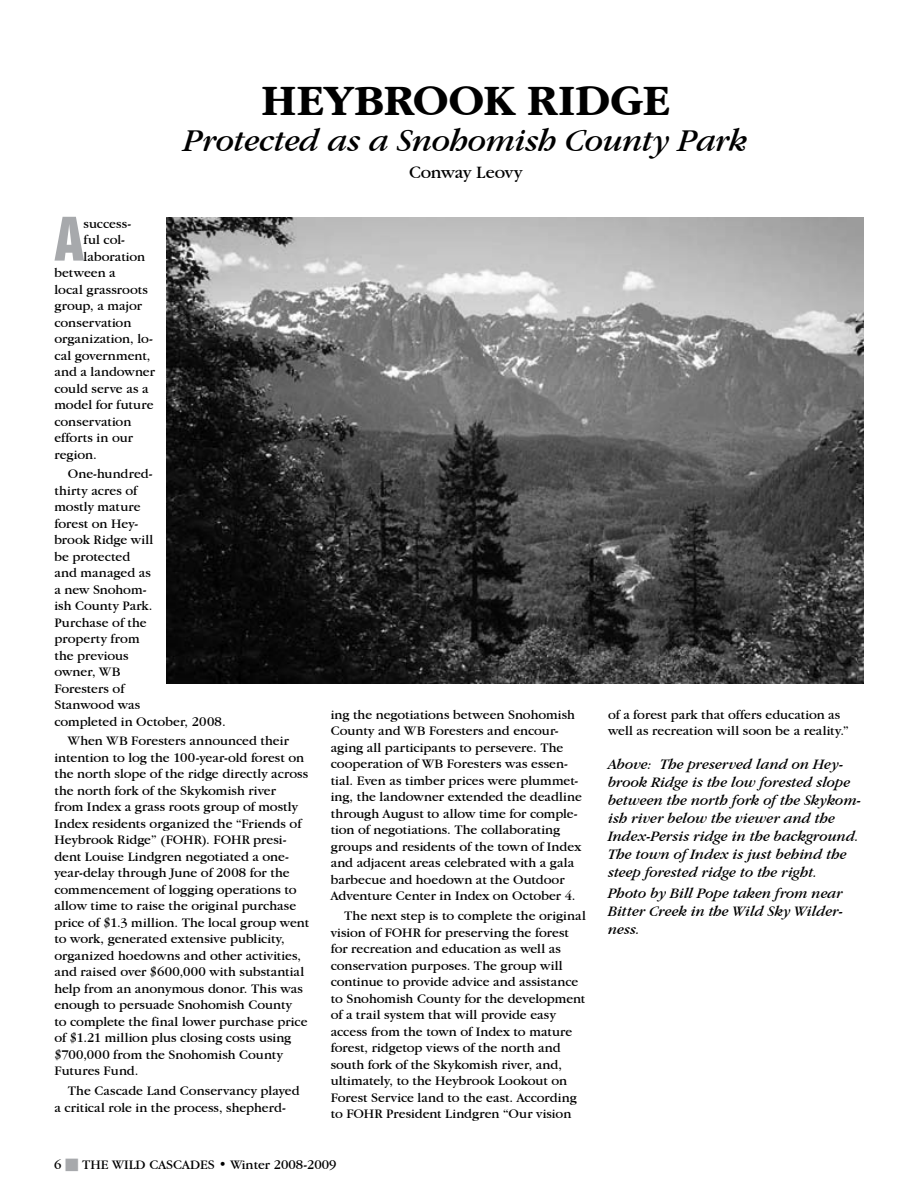
<style>
.page{position:relative;width:918px;height:1188px;background:#fff}
.page>*{position:absolute;margin:0;border:0;box-sizing:border-box;transform-origin:0 0}
.t1{font:54.75px "Swiss 921 BT Regular A";color:#a7a9ac}
.t2{font:700 45px "Garamond IT Cby BT";letter-spacing:.015em;color:#000}
.t3{font:italic 33px "Garamond IT Cby BT";letter-spacing:-.01em;color:#000}
.t4{font:18px "Garamond IT Cby BT";letter-spacing:-.015em;color:#000}
.t5{font:italic 15px/18px "Garamond IT Cby BT";letter-spacing:-.005em;color:#000}
.t6{font:13.5px/16.5px "Garamond IT Cby BT";color:#000}
.s1{color:#a7a9ac}
</style>
<div class="page">
<img style="left:166px;top:218px;width:698px;height:466px">
<h2 class="t2" style="left:261px;top:76px;width:68px">HEYBROO</h2>
<h2 class="t2" style="left:483px;top:76px;width:157px">K RIDGE</h2>
<h3 class="t3" style="left:184px;top:121px;width:565px">Protected as a Snohomish County Park</h3>
<h3 class="t4" style="left:409px;top:162px;width:115px">Conway Leovy</h3>
<h1 class="t1" style="left:54px;top:203px;width:31px">A</h1>
<p class="t6" style="left:84px;top:215px;width:49px">success-</p>
<p class="t6" style="left:84px;top:231px;width:43px">ful col-</p>
<p class="t6" style="left:84px;top:248px;width:63px">laboration</p>
<p class="t6" style="left:54px;top:264px;width:63px">between a</p>
<p class="t6" style="left:54px;top:281px;width:95px">local grassroots</p>
<p class="t6" style="left:54px;top:297px;width:89px">group, a major</p>
<p class="t6" style="left:54px;top:314px;width:78px">conservation</p>
<p class="t6" style="left:54px;top:330px;width:100px">organization, lo-</p>
<p class="t6" style="left:54px;top:347px;width:98px">cal government,</p>
<p class="t6" style="left:54px;top:363px;width:102px">and a landowner</p>
<p class="t6" style="left:54px;top:380px;width:96px">could serve as a</p>
<p class="t6" style="left:54px;top:396px;width:101px">model for future</p>
<p class="t6" style="left:54px;top:413px;width:78px">conservation</p>
<p class="t6" style="left:54px;top:429px;width:80px">efforts in our</p>
<p class="t6" style="left:54px;top:446px;width:44px">region.</p>
<p class="t6" style="left:54px;top:465px;width:173px;text-indent:14px">One-hundred-<br>thirty acres of<br>mostly mature<br>forest on Hey-<br>brook Ridge will<br>be protected<br>and managed as<br>a new Snohom-<br>ish County Park.<br>Purchase of the<br>property from<br>the previous<br>owner, WB<br>Foresters of<br>Stanwood was<br>completed in October, 2008.</p>
<p class="t6" style="left:54px;top:733px;width:256px;text-indent:14px">When WB Foresters announced their intention to log the 100-year-old forest on the north slope of the ridge directly across the north fork of the Skykomish river<br>from Index a grass roots group of mostly Index residents organized the “Friends of Heybrook Ridge” (FOHR). FOHR presi&shy;dent Louise Lindgren negotiated a one&shy;year-delay through June of 2008 for the commencement of logging operations to allow time to raise the original purchase price of $1.3 million. The local group went to work, generated extensive publicity, organized hoedowns and other activities, and raised over $600,000 with substantial help from an anonymous donor. This was enough to persuade Snohomish County<br>to complete the final lower purchase price of $1.21 million plus closing costs using $700,000 from the Snohomish County Futures Fund.</p>
<p class="t6" style="left:54px;top:1082px;width:247px;text-indent:14px">The Cascade Land Conservancy played a critical role in the process, shepherd-</p>
<p class="t6" style="left:331px;top:706px;width:253px">ing the negotiations between Snohomish County and WB Foresters and encour&shy;aging all participants to persevere. The cooperation of WB Foresters was essen&shy;tial. Even as timber prices were plummet&shy;ing, the landowner extended the deadline through August to allow time for comple&shy;tion of negotiations. The collaborating groups and residents of the town of Index and adjacent areas celebrated with a gala barbecue and hoedown at the Outdoor Adventure Center in Index on October 4.</p>
<p class="t6" style="left:331px;top:907px;width:257px;text-indent:14px">The next step is to complete the original vision of FOHR for preserving the forest for recreation and education as well as conservation purposes. The group will continue to provide advice and assistance to Snohomish County for the development of a trail system that will provide easy access from the town of Index to mature forest, ridgetop views of the north and south fork of the Skykomish river, and, ultimately, to the Heybrook Lookout on Forest Service land to the east. According to FOHR President Lindgren “Our vision</p>
<p class="t6" style="left:54px;top:1156px;width:284px">6 <span class="s1">■</span> The Wild Cascades • Winter 2008-2009</p>
<p class="t6" style="left:608px;top:706px;width:242px">of a forest park that offers education as well as recreation will soon be a reality.”</p>
<p class="t5" style="left:608px;top:755px;width:255px">Above: The preserved land on Hey&shy;brook Ridge is the low forested slope between the north fork of the Skykom&shy;ish river below the viewer and the Index-Persis ridge in the background.<br>The town of Index is just behind the steep forested ridge to the right.</p>
<p class="t5" style="left:608px;top:884px;width:237px;text-align:justify">Photo by Bill Pope taken from near Bitter Creek in the Wild Sky Wilder&shy;ness.</p>
</div>
